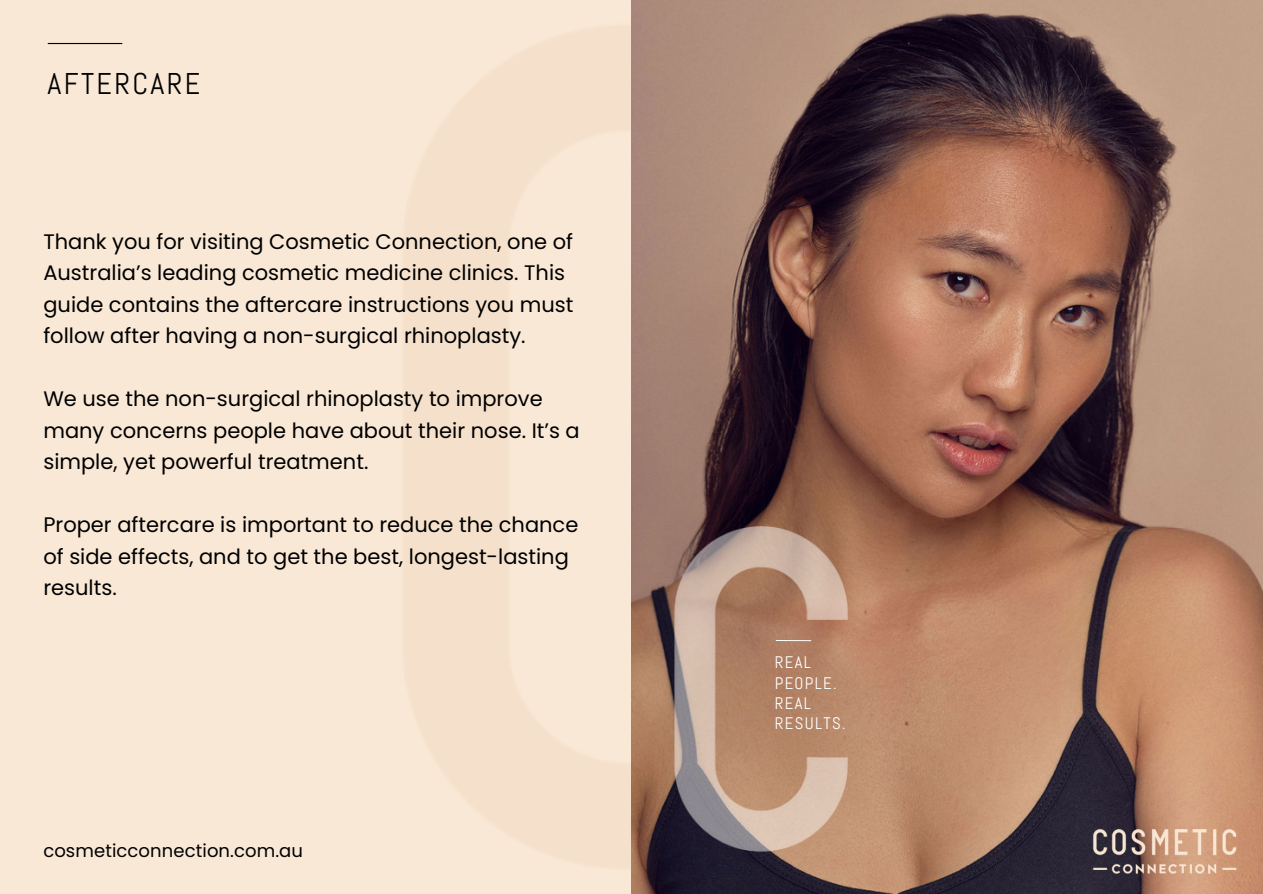
<style>
.page{position:relative;width:1263px;height:894px;background:#fff}
.page>*{position:absolute;margin:0;border:0;box-sizing:border-box;transform-origin:0 0}
.t1{font:30px "Abel";letter-spacing:.08em;color:#000}
.t2{font:21px/31.5px "Poppins";color:#000}
.t3{font:18px "Poppins";letter-spacing:.005em;color:#000}
.t4{font:16.65px/20.1px "Abel";letter-spacing:.08em;color:#fff}
</style>
<div class="page">
<div style="left:0;top:0;width:1263px;height:893px;background:#f9e8d5"></div>
<img style="left:631px;top:0;width:631px;height:893px">
<img style="left:669px;top:514px;width:184px;height:345px">
<hr style="left:776px;top:640px;width:35px;height:1px;background:#fff">
<img style="left:1067px;top:803px;width:195px;height:89px">
<hr style="left:48px;top:43px;width:74px;height:1px;background:#000">
<p class="t1" style="left:48px;top:64px;width:154px">AFTERCARE</p>
<p class="t2" style="left:43px;top:225px;width:531px">Thank you for visiting Cosmetic Connection, one of Australia’s leading cosmetic medicine clinics. This guide contains the aftercare instructions you must follow after having a non-surgical rhinoplasty.</p>
<p class="t2" style="left:43px;top:383px;width:538px">We use the non-surgical rhinoplasty to improve many concerns people have about their nose. It’s a simple, yet powerful treatment.</p>
<p class="t2" style="left:43px;top:509px;width:536px">Proper aftercare is important to reduce the chance of side effects, and to get the best, longest-lasting results.</p>
<p class="t3" style="left:43px;top:838px;width:261px">cosmeticconnection.com.au</p>
<p class="t4" style="left:775px;top:652px;width:72px">REAL<br>PEOPLE.<br>REAL<br>RESULTS.</p>
</div>
